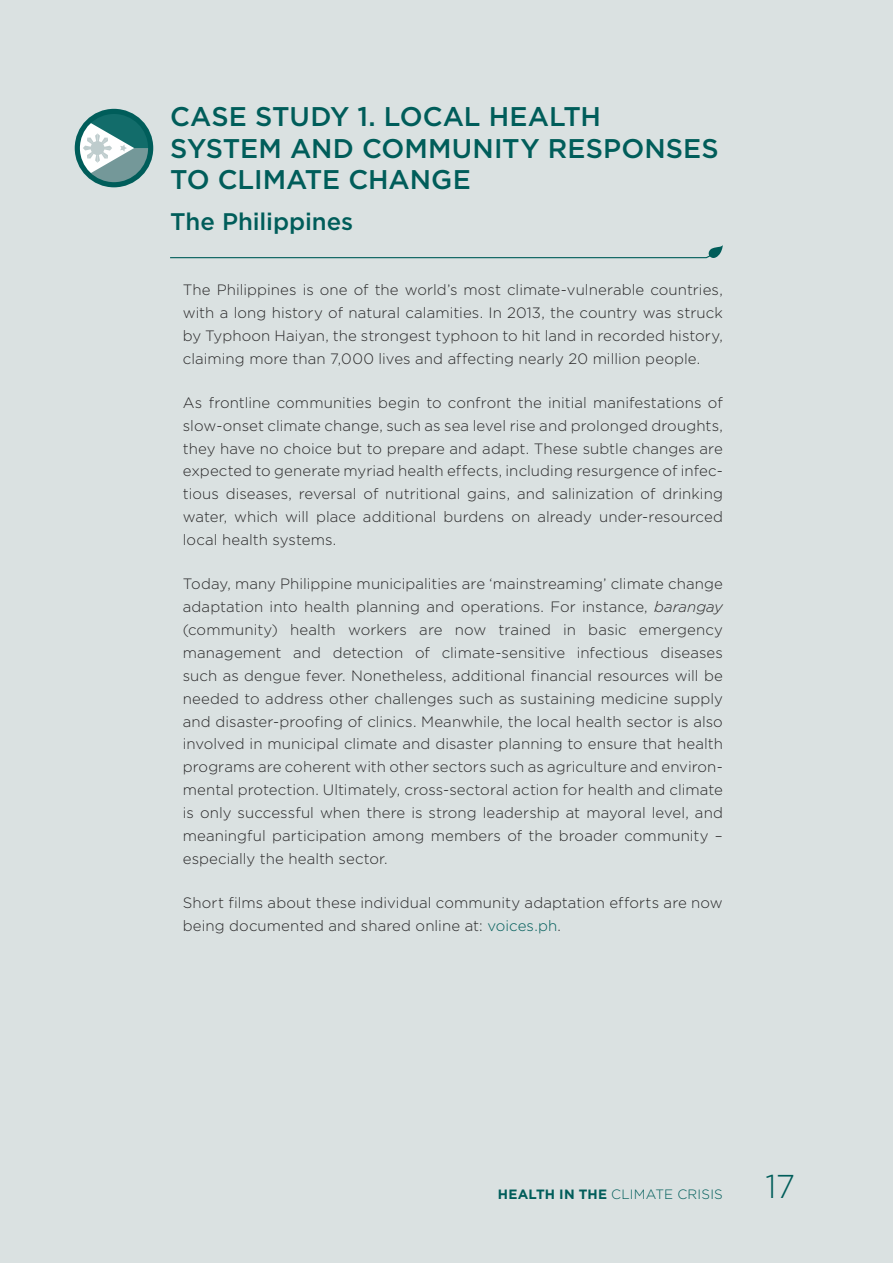
<style>
.page{position:relative;width:893px;height:1263px;background:#dae1e1}
.page>*{position:absolute;margin:0;border:0;box-sizing:border-box;transform-origin:0 0}
.t1{font:300 33px "Gotham";color:#005d5a}
.t2{font:500 27px/31.5px "Gotham";color:#005d5a}
.t3{font:500 24px "Gotham";letter-spacing:-.005em;color:#005d5a}
.t4{font:300 15px/23px "Gotham";letter-spacing:.005em;color:#292829;text-align:justify}
.t5{font:300 13.5px "Gotham";letter-spacing:.015em;color:#005d5a}
.s1{font-style:italic}
.s2{color:#005d5a}
.s3{font-weight:700}
</style>
<div class="page">
<svg style="left:77px;top:111px;width:74px;height:74px"></svg>
<div style="left:75px;top:109px;width:78px;height:78px;border:5px solid #005d5a;border-radius:50%"></div>
<svg style="left:170px;top:245px;width:553px;height:14px"></svg>
<h2 class="t2" style="left:170px;top:100px;width:550px">CASE STUDY 1. LOCAL HEALTH<br>SYSTEM AND COMMUNITY RESPONSES<br>TO CLIMATE CHANGE</h2>
<h3 class="t3" style="left:170px;top:208px;width:185px">The Philippines</h3>
<p class="t4" style="left:183px;top:278px;width:542px">The Philippines is one of the world’s most climate-vulnerable countries, with a long history of natural calamities. In 2013, the country was struck by Typhoon Haiyan, the strongest typhoon to hit land in recorded history, claiming more than 7,000 lives and affecting nearly 20 million people.</p>
<p class="t4" style="left:183px;top:391px;width:541px">As frontline communities begin to confront the initial manifestations of slow-onset climate change, such as sea level rise and prolonged droughts, they have no choice but to prepare and adapt. These subtle changes are expected to generate myriad health effects, including resurgence of infec&shy;tious diseases, reversal of nutritional gains, and salinization of drinking water, which will place additional burdens on already under-resourced local health systems.</p>
<p class="t4" style="left:183px;top:572px;width:542px">Today, many Philippine municipalities are ‘mainstreaming’ climate change adaptation into health planning and operations. For instance, <span class="s1">barangay </span>(community) health workers are now trained in basic emergency management and detection of climate-sensitive infectious diseases such as dengue fever. Nonetheless, additional financial resources will be needed to address other challenges such as sustaining medicine supply and disaster-proofing of clinics. Meanwhile, the local health sector is also involved in municipal climate and disaster planning to ensure that health programs are coherent with other sectors such as agriculture and environ&shy;mental protection. Ultimately, cross-sectoral action for health and climate is only successful when there is strong leadership at mayoral level, and meaningful participation among members of the broader community – especially the health sector.</p>
<p class="t4" style="left:183px;top:891px;width:541px">Short films about these individual community adaptation efforts are now being documented and shared online at: <span class="s2">voices.ph</span>.</p>
<p class="t5" style="left:498px;top:1187px;width:227px"><span class="s3">HEALTH IN THE</span> CLIMATE CRISIS</p>
<h1 class="t1" style="left:765px;top:1169px;width:31px">17</h1>
</div>
